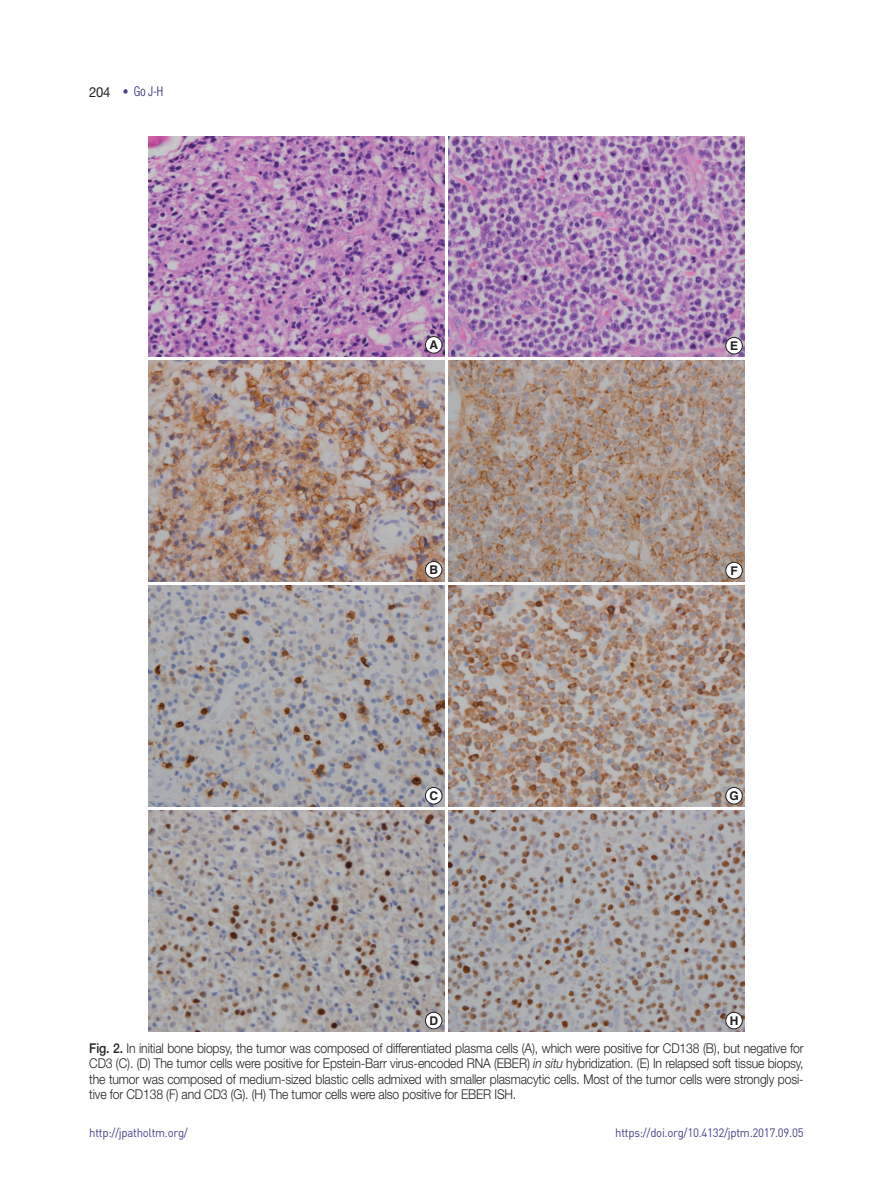
<style>
.page{position:relative;width:893px;height:1191px;background:#fff}
.page>*{position:absolute;margin:0;border:0;box-sizing:border-box;transform-origin:0 0}
.t1{font:300 13.5px/15.5px "Helvetica Neue LT Std";letter-spacing:-.01em;color:#231f20;text-align:justify;scale:.9 1}
.t2{font:300 condensed 13.5px "Helvetica Neue LT Std";color:#26237b;scale:.9 1}
.t3{font:12px "Dinreg";letter-spacing:-.025em;color:#45428b;scale:.95 1}
.t4{font:700 12px "Helvetica LT Std";color:#231f20}
.s1{font-weight:400;font-stretch:normal;font-size:13.8px;color:#231f20}
.s2{font-size:12.75px;color:#45428b}
.s3{font-weight:500}
.s4{font-style:italic}
</style>
<div class="page">
<img style="left:148px;top:136px;width:296px;height:221px">
<img style="left:449px;top:810px;width:296px;height:221px">
<div style="left:425px;top:336px;width:17px;height:17px;background:#fff;border-radius:50%"></div>
<div style="left:425px;top:336px;width:17px;height:17px;border:1px solid #231f20;border-radius:50%"></div>
<img style="left:148px;top:586px;width:296px;height:220px">
<div style="left:425px;top:787px;width:17px;height:17px;background:#fff;border-radius:50%"></div>
<div style="left:425px;top:787px;width:17px;height:17px;border:1px solid #231f20;border-radius:50%"></div>
<img style="left:449px;top:136px;width:296px;height:221px">
<div style="left:726px;top:337px;width:16px;height:17px;background:#fff;border-radius:50%"></div>
<div style="left:726px;top:337px;width:17px;height:17px;border:1px solid #231f20;border-radius:50%"></div>
<img style="left:449px;top:586px;width:296px;height:220px">
<div style="left:726px;top:787px;width:16px;height:17px;background:#fff;border-radius:50%"></div>
<div style="left:726px;top:787px;width:17px;height:17px;border:1px solid #231f20;border-radius:50%"></div>
<img style="left:148px;top:361px;width:296px;height:220px">
<div style="left:425px;top:561px;width:17px;height:17px;background:#fff;border-radius:50%"></div>
<div style="left:425px;top:561px;width:17px;height:17px;border:1px solid #231f20;border-radius:50%"></div>
<img style="left:148px;top:810px;width:296px;height:221px">
<div style="left:425px;top:1012px;width:17px;height:16px;background:#fff;border-radius:50%"></div>
<div style="left:425px;top:1012px;width:17px;height:17px;border:1px solid #231f20;border-radius:50%"></div>
<img style="left:449px;top:361px;width:296px;height:220px">
<div style="left:726px;top:562px;width:16px;height:17px;background:#fff;border-radius:50%"></div>
<div style="left:725px;top:562px;width:17px;height:17px;border:1px solid #231f20;border-radius:50%"></div>
<div style="left:726px;top:1012px;width:16px;height:17px;background:#fff;border-radius:50%"></div>
<div style="left:725px;top:1012px;width:17px;height:17px;border:1px solid #231f20;border-radius:50%"></div>
<p class="t2" style="left:89px;top:84px;width:84px"><span class="s1">204</span> <span class="s2">•</span> Go J-H</p>
<p class="t4" style="left:429px;top:337px;width:10px">A</p>
<p class="t4" style="left:429px;top:562px;width:10px">B</p>
<p class="t4" style="left:429px;top:788px;width:10px">C</p>
<p class="t4" style="left:429px;top:1013px;width:10px">D</p>
<p class="t4" style="left:730px;top:338px;width:10px">E</p>
<p class="t4" style="left:730px;top:563px;width:9px">F</p>
<p class="t4" style="left:729px;top:788px;width:11px">G</p>
<p class="t4" style="left:730px;top:1013px;width:10px">H</p>
<p class="t1" style="left:89px;top:1040px;width:795px"><span class="s3">Fig. 2.</span> In initial bone biopsy, the tumor was composed of differentiated plasma cells (A), which were positive for CD138 (B), but negative for CD3 (C). (D) The tumor cells were positive for Epstein-Barr virus-encoded RNA (EBER) <span class="s4">in situ</span> hybridization. (E) In relapsed soft tissue biopsy, the tumor was composed of medium-sized blastic cells admixed with smaller plasmacytic cells. Most of the tumor cells were strongly posi&shy;tive for CD138 (F) and CD3 (G). (H) The tumor cells were also positive for EBER ISH.</p>
<p class="t3" style="left:89px;top:1125px;width:105px">http://jpatholtm.org/</p>
<p class="t3" style="left:615px;top:1125px;width:200px">https://doi.org/10.4132/jptm.2017.09.05</p>
</div>
